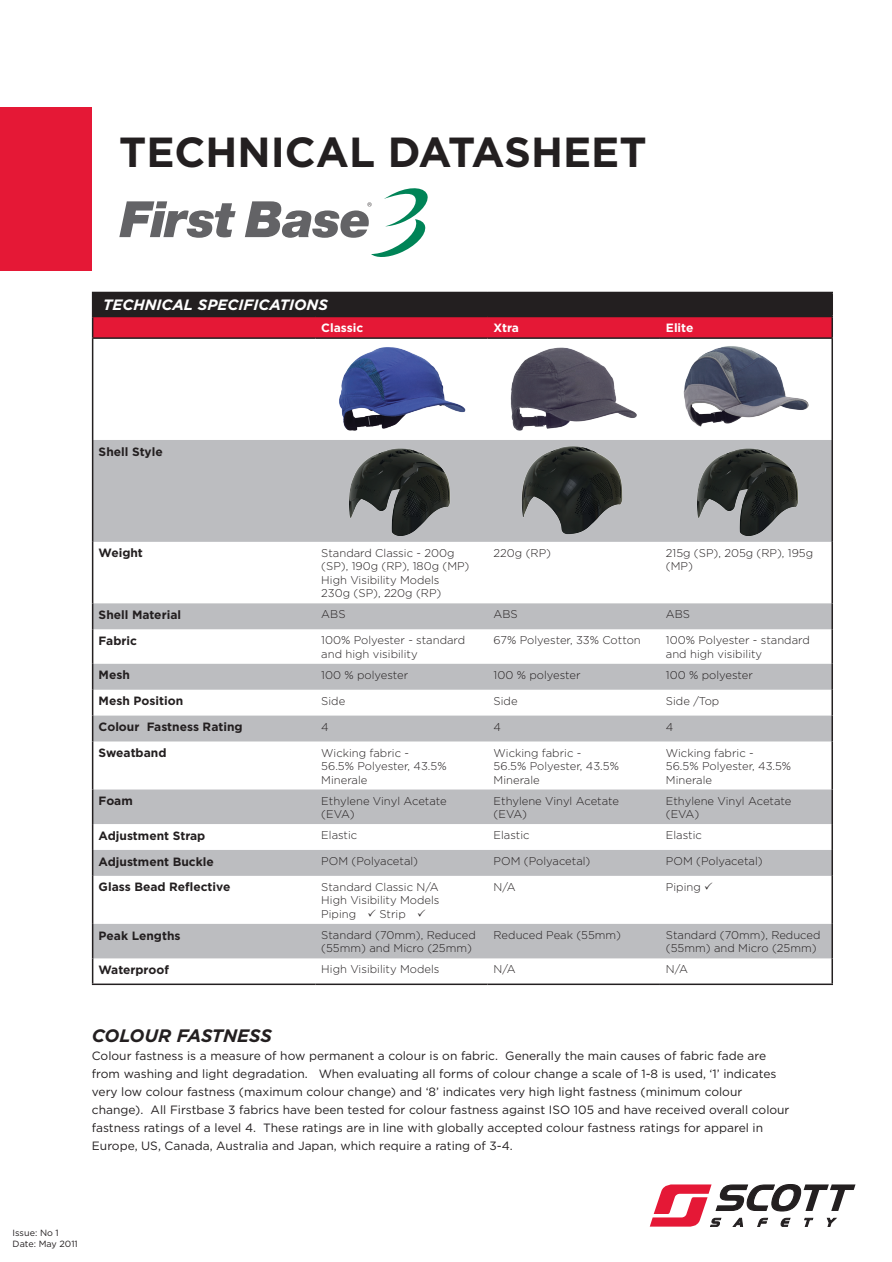
<style>
.page{position:relative;width:892px;height:1262px;background:#fff}
.page>*{position:absolute;margin:0;border:0;box-sizing:border-box;transform-origin:0 0}
.t1{font:700 42px "Gotham";color:#231f20}
.t2{font:italic 700 18px "Gotham";letter-spacing:-.005em;color:#231f20}
.t3{font:italic 700 15px "Gotham";color:#fff}
.t4{font:12px/18px "Gotham";color:#231f20}
.t5{font:700 12px "Gotham";color:#231f20}
.t6{font:700 12px "Gotham";color:#fff}
.t7{font:300 11.25px/13.5px "Gotham";color:#231f20}
.t8{font:9px/10.8px "Gotham";color:#231f20}
</style>
<div class="page">
<div style="left:0;top:107px;width:92px;height:163px;background:#e51836"></div>
<svg style="left:93px;top:440px;width:738px;height:518px"></svg>
<hr style="left:92px;top:292px;width:223px;height:1px;background:#231f20">
<hr style="left:315px;top:292px;width:172px;height:1px;background:#231f20">
<hr style="left:487px;top:292px;width:172px;height:1px;background:#231f20">
<hr style="left:659px;top:292px;width:173px;height:1px;background:#231f20">
<svg style="left:92px;top:293px;width:740px;height:44px;background:#791b29"></svg>
<hr style="left:92px;top:337px;width:223px;height:2px;background:#231f20">
<hr style="left:92px;top:339px;width:1px;height:101px;background:#231f20">
<hr style="left:315px;top:337px;width:172px;height:2px;background:#231f20">
<hr style="left:487px;top:337px;width:172px;height:2px;background:#231f20">
<hr style="left:659px;top:337px;width:173px;height:2px;background:#231f20">
<hr style="left:831px;top:339px;width:1px;height:101px;background:#231f20">
<hr style="left:92px;top:440px;width:1px;height:101px;background:#231f20">
<hr style="left:831px;top:440px;width:1px;height:101px;background:#231f20">
<hr style="left:92px;top:541px;width:1px;height:62px;background:#231f20">
<hr style="left:831px;top:541px;width:1px;height:62px;background:#231f20">
<svg style="left:92px;top:603px;width:1px;height:26px"></svg>
<svg style="left:831px;top:603px;width:1px;height:26px"></svg>
<hr style="left:92px;top:629px;width:1px;height:34px;background:#231f20">
<hr style="left:831px;top:629px;width:1px;height:34px;background:#231f20">
<svg style="left:92px;top:663px;width:1px;height:78px"></svg>
<svg style="left:831px;top:663px;width:1px;height:78px"></svg>
<hr style="left:92px;top:741px;width:1px;height:48px;background:#231f20">
<hr style="left:831px;top:741px;width:1px;height:48px;background:#231f20">
<hr style="left:92px;top:789px;width:1px;height:34px;background:#231f20">
<hr style="left:831px;top:789px;width:1px;height:34px;background:#231f20">
<svg style="left:92px;top:823px;width:1px;height:52px"></svg>
<svg style="left:831px;top:823px;width:1px;height:52px"></svg>
<hr style="left:92px;top:875px;width:1px;height:48px;background:#231f20">
<hr style="left:831px;top:875px;width:1px;height:48px;background:#231f20">
<hr style="left:92px;top:923px;width:1px;height:35px;background:#231f20">
<hr style="left:831px;top:923px;width:1px;height:35px;background:#231f20">
<svg style="left:92px;top:958px;width:1px;height:25px"></svg>
<svg style="left:831px;top:958px;width:1px;height:25px"></svg>
<hr style="left:92px;top:983px;width:223px;height:1px;background:#231f20">
<hr style="left:315px;top:983px;width:172px;height:1px;background:#231f20">
<hr style="left:487px;top:983px;width:172px;height:1px;background:#231f20">
<hr style="left:659px;top:983px;width:173px;height:1px;background:#231f20">
<img style="left:339px;top:347px;width:127px;height:84px">
<img style="left:510px;top:347px;width:127px;height:84px">
<img style="left:683px;top:346px;width:126px;height:81px">
<img style="left:347px;top:446px;width:104px;height:89px">
<img style="left:520px;top:446px;width:103px;height:89px">
<img style="left:695px;top:446px;width:103px;height:89px">
<svg style="left:650px;top:1184px;width:205px;height:42px"></svg>
<svg style="left:119px;top:201px;width:116px;height:37px"></svg>
<svg style="left:245px;top:188px;width:182px;height:69px"></svg>
<svg style="left:368px;top:908px;width:7px;height:8px"></svg>
<svg style="left:418px;top:908px;width:7px;height:8px"></svg>
<svg style="left:704px;top:881px;width:8px;height:8px"></svg>
<h1 class="t1" style="left:119px;top:126px;width:528px">TECHNICAL DATASHEET</h1>
<h3 class="t3" style="left:103px;top:296px;width:226px">TECHNICAL SPECIFICATIONS</h3>
<p class="t6" style="left:321px;top:320px;width:43px">Classic</p>
<p class="t6" style="left:493px;top:320px;width:27px">Xtra</p>
<p class="t6" style="left:665px;top:320px;width:29px">Elite</p>
<p class="t5" style="left:99px;top:444px;width:66px">Shell Style</p>
<p class="t5" style="left:99px;top:546px;width:46px">Weight</p>
<p class="t7" style="left:321px;top:546px;width:150px">Standard Classic - 200g (SP), 190g (RP), 180g (MP)<br>High Visibility Models<br>230g (SP), 220g (RP)</p>
<p class="t7" style="left:493px;top:546px;width:59px">220g (RP)</p>
<p class="t7" style="left:665px;top:546px;width:149px">215g (SP), 205g (RP), 195g (MP)</p>
<p class="t5" style="left:99px;top:607px;width:84px">Shell Material</p>
<p class="t7" style="left:321px;top:607px;width:26px">ABS</p>
<p class="t7" style="left:493px;top:607px;width:26px">ABS</p>
<p class="t7" style="left:665px;top:607px;width:26px">ABS</p>
<p class="t5" style="left:99px;top:633px;width:40px">Fabric</p>
<p class="t7" style="left:321px;top:633px;width:145px">100% Polyester - standard and high visibility</p>
<p class="t7" style="left:493px;top:633px;width:149px">67% Polyester, 33% Cotton</p>
<p class="t7" style="left:665px;top:633px;width:145px">100% Polyester - standard and high visibility</p>
<p class="t5" style="left:99px;top:667px;width:33px">Mesh</p>
<p class="t7" style="left:321px;top:668px;width:88px">100 % polyester</p>
<p class="t7" style="left:493px;top:668px;width:88px">100 % polyester</p>
<p class="t7" style="left:665px;top:668px;width:88px">100 % polyester</p>
<p class="t5" style="left:99px;top:693px;width:86px">Mesh Position</p>
<p class="t7" style="left:321px;top:693px;width:25px">Side</p>
<p class="t7" style="left:493px;top:693px;width:25px">Side</p>
<p class="t7" style="left:665px;top:693px;width:55px">Side /Top</p>
<p class="t5" style="left:99px;top:719px;width:145px">Colour Fastness Rating</p>
<p class="t7" style="left:321px;top:719px;width:9px">4</p>
<p class="t7" style="left:493px;top:719px;width:9px">4</p>
<p class="t7" style="left:665px;top:719px;width:9px">4</p>
<p class="t5" style="left:99px;top:745px;width:69px">Sweatband</p>
<p class="t7" style="left:321px;top:745px;width:127px">Wicking fabric -<br>56.5% Polyester, 43.5%<br>Minerale</p>
<p class="t7" style="left:493px;top:745px;width:127px">Wicking fabric -<br>56.5% Polyester, 43.5%<br>Minerale</p>
<p class="t7" style="left:665px;top:745px;width:127px">Wicking fabric -<br>56.5% Polyester, 43.5%<br>Minerale</p>
<p class="t5" style="left:99px;top:793px;width:36px">Foam</p>
<p class="t7" style="left:321px;top:793px;width:127px">Ethylene Vinyl Acetate (EVA)</p>
<p class="t7" style="left:493px;top:793px;width:127px">Ethylene Vinyl Acetate (EVA)</p>
<p class="t7" style="left:665px;top:793px;width:127px">Ethylene Vinyl Acetate (EVA)</p>
<p class="t5" style="left:99px;top:828px;width:108px">Adjustment Strap</p>
<p class="t7" style="left:321px;top:828px;width:37px">Elastic</p>
<p class="t7" style="left:493px;top:828px;width:37px">Elastic</p>
<p class="t7" style="left:665px;top:828px;width:37px">Elastic</p>
<p class="t5" style="left:99px;top:853px;width:117px">Adjustment Buckle</p>
<p class="t7" style="left:321px;top:854px;width:98px">POM (Polyacetal)</p>
<p class="t7" style="left:493px;top:854px;width:98px">POM (Polyacetal)</p>
<p class="t7" style="left:665px;top:854px;width:98px">POM (Polyacetal)</p>
<p class="t5" style="left:99px;top:879px;width:133px">Glass Bead Reflective</p>
<p class="t7" style="left:321px;top:879px;width:120px;text-align:justify">Standard Classic N/A High Visibility Models Piping</p>
<p class="t7" style="left:493px;top:879px;width:24px">N/A</p>
<p class="t7" style="left:665px;top:879px;width:36px">Piping</p>
<p class="t7" style="left:379px;top:906px;width:28px">Strip</p>
<p class="t5" style="left:99px;top:927px;width:83px">Peak Lengths</p>
<p class="t7" style="left:321px;top:927px;width:156px">Standard (70mm), Reduced (55mm) and Micro (25mm)</p>
<p class="t7" style="left:493px;top:927px;width:129px">Reduced Peak (55mm)</p>
<p class="t7" style="left:665px;top:927px;width:156px">Standard (70mm), Reduced (55mm) and Micro (25mm)</p>
<p class="t5" style="left:99px;top:962px;width:72px">Waterproof</p>
<p class="t7" style="left:321px;top:962px;width:120px">High Visibility Models</p>
<p class="t7" style="left:493px;top:962px;width:24px">N/A</p>
<p class="t7" style="left:665px;top:962px;width:24px">N/A</p>
<h2 class="t2" style="left:92px;top:1024px;width:181px">COLOUR FASTNESS</h2>
<p class="t4" style="left:92px;top:1046px;width:698px">Colour fastness is a measure of how permanent a colour is on fabric. Generally the main causes of fabric fade are from washing and light degradation. When evaluating all forms of colour change a scale of 1-8 is used, ‘1’ indicates very low colour fastness (maximum colour change) and ‘8’ indicates very high light fastness (minimum colour change). All Firstbase 3 fabrics have been tested for colour fastness against ISO 105 and have received overall colour fastness ratings of a level 4. These ratings are in line with globally accepted colour fastness ratings for apparel in Europe, US, Canada, Australia and Japan, which require a rating of 3-4.</p>
<p class="t8" style="left:13px;top:1227px;width:67px">Issue: No 1<br>Date: May 2011</p>
</div>
